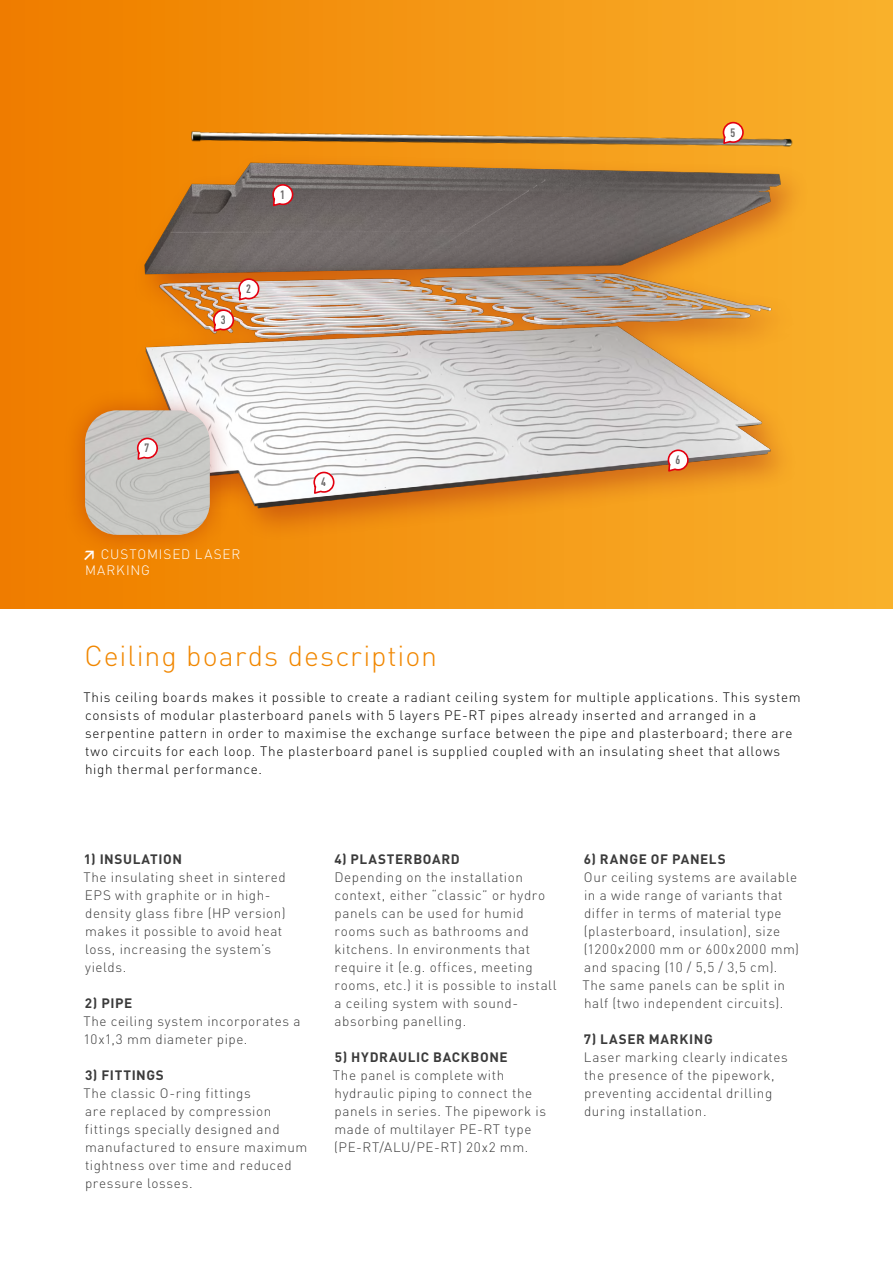
<style>
.page{position:relative;width:893px;height:1263px;background:#fff}
.page>*{position:absolute;margin:0;border:0;box-sizing:border-box;transform-origin:0 0}
.t1{font:300 28.5px "DIN Pro";letter-spacing:.03em;color:#f18700}
.t2{font:300 13.5px/18px "DIN Pro";letter-spacing:.04em;color:#3b3b3b}
.t3{font:300 13.5px/18px "DIN Pro";letter-spacing:.05em;color:#000}
.t4{font:700 13.5px "DIN Pro";letter-spacing:.045em;color:#3b3b3b}
.t5{font:300 13.5px/16.5px "DIN Pro";letter-spacing:.065em;color:#fff}
.t6{font:700 condensed 12px "DIN Pro";color:#6a6868}
.s1{font-weight:700}
</style>
<div class="page">
<div style="left:0;top:0;width:893px;height:608px;background:linear-gradient(to right,#ef7c00,#f9b22c)"></div>
<img style="left:84px;top:81px;width:745px;height:462px">
<div style="left:61px;top:386px;width:173px;height:173px;background:#981610;opacity:.4"></div>
<img style="left:85px;top:410px;width:125px;height:125px">
<svg style="left:271px;top:183px;width:23px;height:25px"></svg>
<svg style="left:212px;top:309px;width:23px;height:24px"></svg>
<svg style="left:237px;top:277px;width:23px;height:25px"></svg>
<svg style="left:313px;top:471px;width:22px;height:24px"></svg>
<svg style="left:667px;top:449px;width:22px;height:24px"></svg>
<svg style="left:136px;top:437px;width:23px;height:24px"></svg>
<img style="left:184px;top:104px;width:658px;height:68px">
<svg style="left:722px;top:121px;width:23px;height:24px"></svg>
<p class="t6" style="left:280px;top:185px;width:6px">1</p>
<p class="t6" style="left:221px;top:311px;width:6px">3</p>
<p class="t6" style="left:246px;top:280px;width:6px">2</p>
<p class="t6" style="left:145px;top:439px;width:6px">7</p>
<p class="t5" style="left:82px;top:544px;width:159px"><span class="s1">↗</span> CUSTOMISED LASER<br>MARKING</p>
<p class="t6" style="left:321px;top:473px;width:6px">4</p>
<p class="t6" style="left:730px;top:123px;width:6px">5</p>
<p class="t6" style="left:675px;top:451px;width:6px">6</p>
<h1 class="t1" style="left:84px;top:634px;width:354px">Ceiling boards description</h1>
<p class="t3" style="left:83px;top:687px;width:719px">This ceiling boards makes it possible to create a radiant ceiling system for multiple applications. This system consists of modular plasterboard panels with 5 layers PE-RT pipes already inserted and arranged in a serpentine pattern in order to maximise the exchange surface between the pipe and plasterboard; there are two circuits for each loop. The plasterboard panel is supplied coupled with an insulating sheet that allows high thermal performance.</p>
<p class="t4" style="left:84px;top:848px;width:100px">1) INSULATION</p>
<p class="t2" style="left:83px;top:867px;width:204px">The insulating sheet in sintered<br>EPS with graphite or in high&shy;density glass fibre (HP version) makes it possible to avoid heat loss, increasing the system’s yields.</p>
<p class="t4" style="left:85px;top:992px;width:49px">2) PIPE</p>
<p class="t2" style="left:83px;top:1011px;width:218px">The ceiling system incorporates a<br>10x1,3 mm diameter pipe.</p>
<p class="t4" style="left:85px;top:1064px;width:80px">3) FITTINGS</p>
<p class="t2" style="left:83px;top:1083px;width:225px">The classic O-ring fittings<br>are replaced by compression fittings specially designed and manufactured to ensure maximum tightness over time and reduced pressure losses.</p>
<p class="t4" style="left:334px;top:848px;width:127px">4) PLASTERBOARD</p>
<p class="t2" style="left:334px;top:867px;width:224px">Depending on the installation context, either “classic” or hydro panels can be used for humid rooms such as bathrooms and kitchens. In environments that require it (e.g. offices, meeting rooms, etc.) it is possible to install a ceiling system with sound&shy;absorbing panelling.</p>
<p class="t4" style="left:335px;top:1046px;width:174px">5) HYDRAULIC BACKBONE</p>
<p class="t2" style="left:333px;top:1065px;width:215px">The panel is complete with hydraulic piping to connect the panels in series. The pipework is made of multilayer PE-RT type (PE-RT/ALU/PE-RT) 20x2 mm.</p>
<p class="t4" style="left:584px;top:848px;width:143px">6) RANGE OF PANELS</p>
<p class="t2" style="left:582px;top:867px;width:218px">Our ceiling systems are available in a wide range of variants that differ in terms of material type (plasterboard, insulation), size (1200x2000 mm or 600x2000 mm) and spacing (10 / 5,5 / 3,5 cm).<br>The same panels can be split in half (two independent circuits).</p>
<p class="t4" style="left:584px;top:1028px;width:131px">7) LASER MARKING</p>
<p class="t2" style="left:584px;top:1047px;width:205px">Laser marking clearly indicates the presence of the pipework, preventing accidental drilling during installation.</p>
</div>
